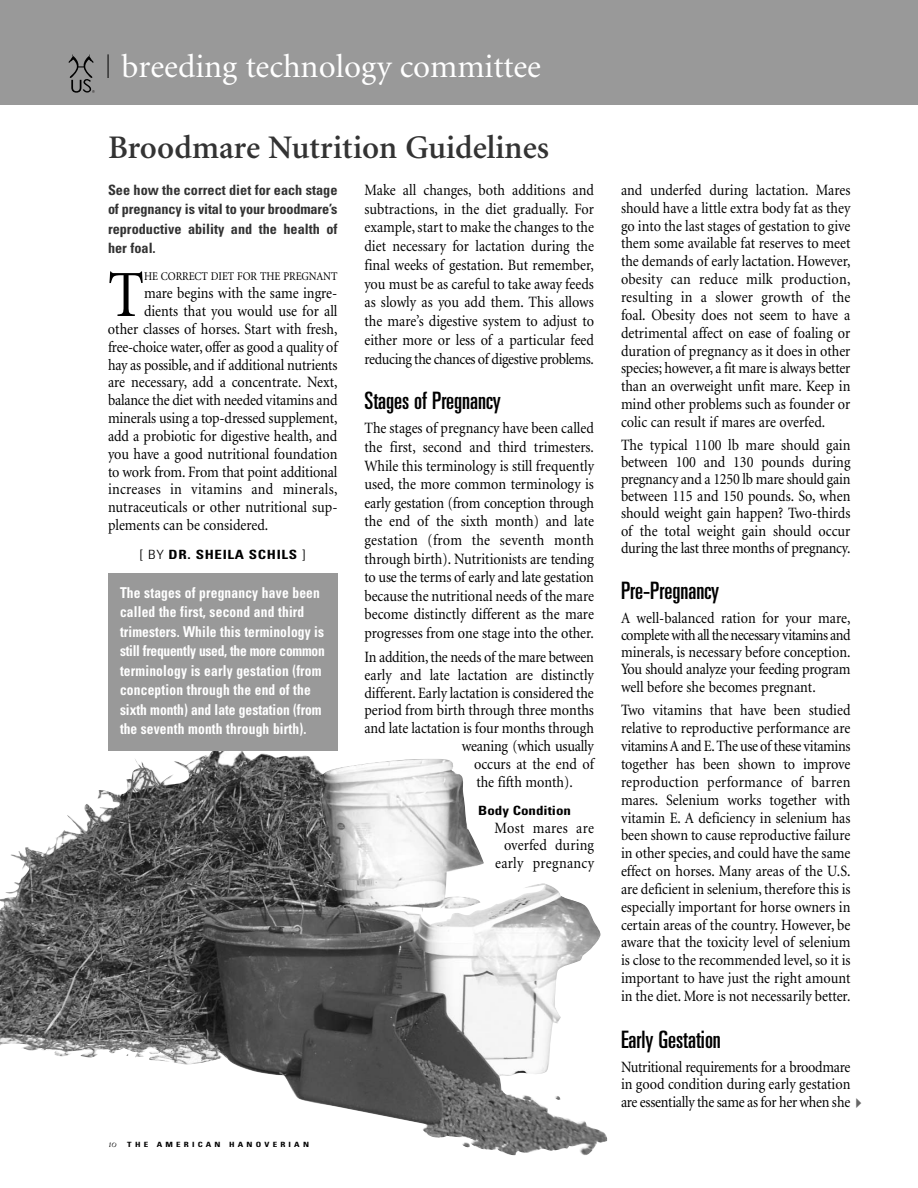
<style>
.page{position:relative;width:918px;height:1188px;background:#fff}
.page>*{position:absolute;margin:0;border:0;box-sizing:border-box;transform-origin:0 0}
.t1{font:66px "Minion";color:#000;scale:.9 1}
.t2{font:600 33px "Minion";color:#333}
.t3{font:33px "Minion";color:#fff}
.t4{font:ultra-condensed 24px "Univers";color:#000}
.t5{font:15.75px/17.9px "Minion";color:#000;text-align:justify;scale:.9 1}
.t6{font:15.75px "Minion";color:#000;scale:.89 1}
.t7{font:15.75px "Minion";letter-spacing:-.02em;color:#000;scale:.9 1}
.t8{font:15.75px "Minion";letter-spacing:.02em;color:#000;scale:.9 1}
.t9{font:700 condensed 15px/19.5px "Univers";letter-spacing:.015em;color:#fff;scale:.9 1}
.t10{font:700 condensed 14.25px/19.5px "Univers";color:#333;text-align:justify}
.t11{font:700 condensed 12.75px "Univers";letter-spacing:.045em;color:#000;scale:1.18 1}
.t12{font:700 condensed 12.75px "Univers";color:#000;scale:1.18 1}
.t13{font:11.85px "Minion";letter-spacing:-.005em;color:#000;scale:.9 1}
.t14{font:700 condensed 7.2px "Univers";letter-spacing:.355em;color:#000;scale:1.25 1}
.s1{color:#fff}
.s2{font-weight:300}
</style>
<div class="page">
<div style="left:0;top:0;width:918px;height:105px;background:#999"></div>
<svg style="left:69px;top:54px;width:25px;height:39px"></svg>
<svg style="left:108px;top:54px;width:1px;height:24px"></svg>
<img style="left:0;top:751px;width:601px;height:347px">
<div style="left:108px;top:574px;width:230px;height:177px;background:#999"></div>
<h2 class="t3" style="left:122px;top:54px;width:421px">breeding technology committee</h2>
<h2 class="t2" style="left:108px;top:135px;width:443px">Broodmare Nutrition Guidelines</h2>
<p class="t10" style="left:108px;top:182px;width:231px">See how the correct diet for each stage of pregnancy is vital to your broodmare’s reproductive ability and the health of her foal.</p>
<h1 class="t1" style="left:108px;top:269px;width:42px">T</h1>
<p class="t13" style="left:144px;top:272px;width:217px">HE CORRECT DIET FOR THE PREGNANT</p>
<p class="t5" style="left:364px;top:182px;width:257px;line-height:18.8px">Make all changes, both additions and subtractions, in the diet gradually. For example, start to make the changes to the diet necessary for lactation during the final weeks of gestation. But remember, you must be as careful to take away feeds as slowly as you add them. This allows the mare’s digestive system to adjust to either more or less of a particular feed reducing the chances of digestive problems.</p>
<h3 class="t4" style="left:364px;top:391px;width:138px">Stages of Pregnancy</h3>
<p class="t5" style="left:364px;top:420px;width:257px;line-height:18.6px">The stages of pregnancy have been called the first, second and third trimesters.<br>While this terminology is still frequently used, the more common terminology is early gestation (from conception through the end of the sixth month) and late gestation (from the seventh month through birth). Nutritionists are tending to use the terms of early and late gestation because the nutritional needs of the mare become distinctly different as the mare progresses from one stage into the other.</p>
<p class="t7" style="left:364px;top:651px;width:256px">In addition, the needs of the mare between</p>
<p class="t5" style="left:364px;top:667px;width:256px">early and late lactation are distinctly</p>
<p class="t5" style="left:364px;top:685px;width:256px">different. Early lactation is considered the</p>
<p class="t5" style="left:364px;top:703px;width:256px">period from birth through three months</p>
<p class="t5" style="left:364px;top:721px;width:256px">and late lactation is four months through</p>
<p class="t5" style="left:462px;top:738px;width:148px">weaning (which usually</p>
<p class="t5" style="left:474px;top:756px;width:135px">occurs at the end of</p>
<p class="t5" style="left:476px;top:774px;width:109px">the fifth month).</p>
<p class="t12" style="left:478px;top:806px;width:80px">Body Condition</p>
<p class="t5" style="left:494px;top:820px;width:113px">Most mares are <span class="s1">...</span>overfed during early pregnancy</p>
<p class="t5" style="left:144px;top:286px;width:216px">mare begins with the same ingre-</p>
<p class="t5" style="left:144px;top:303px;width:217px">dients that you would use for all</p>
<p class="t5" style="left:108px;top:321px;width:256px">other classes of horses. Start with fresh,</p>
<p class="t6" style="left:108px;top:341px;width:259px">free-choice water, offer as good a quality of</p>
<p class="t5" style="left:108px;top:357px;width:257px">hay as possible, and if additional nutrients</p>
<p class="t5" style="left:108px;top:375px;width:256px">are necessary, add a concentrate. Next,</p>
<p class="t5" style="left:108px;top:393px;width:257px">balance the diet with needed vitamins and</p>
<p class="t5" style="left:108px;top:410px;width:257px">minerals using a top-dressed supplement,</p>
<p class="t5" style="left:108px;top:428px;width:256px">add a probiotic for digestive health, and</p>
<p class="t5" style="left:108px;top:446px;width:256px">you have a good nutritional foundation</p>
<p class="t5" style="left:108px;top:464px;width:256px">to work from. From that point additional</p>
<p class="t8" style="left:108px;top:483px;width:257px">increases in vitamins and minerals,</p>
<p class="t5" style="left:108px;top:500px;width:257px">nutraceuticals or other nutritional sup-</p>
<p class="t5" style="left:108px;top:518px;width:180px">plements can be considered.</p>
<p class="t11" style="left:140px;top:550px;width:142px"><span class="s2">[ BY</span> DR. SHEILA SCHILS <span class="s2">]</span></p>
<p class="t9" style="left:120px;top:584px;width:229px">The stages of pregnancy have been called the first, second and third trimesters. While this terminology is still frequently used, the more common terminology is early gestation (from conception through the end of the sixth month) and late gestation (from the seventh month through birth).</p>
<p class="t14" style="left:127px;top:1142px;width:147px">THE AMERICAN HANOVERIAN</p>
<p class="t5" style="left:621px;top:182px;width:257px">and underfed during lactation. Mares should have a little extra body fat as they go into the last stages of gestation to give them some available fat reserves to meet the demands of early lactation. However, obesity can reduce milk production, resulting in a slower growth of the foal. Obesity does not seem to have a detrimental affect on ease of foaling or duration of pregnancy as it does in other species; however, a fit mare is always better than an overweight unfit mare. Keep in mind other problems such as founder or colic can result if mares are overfed.</p>
<p class="t5" style="left:621px;top:438px;width:257px;line-height:17.1px">The typical 1100 lb mare should gain between 100 and 130 pounds during pregnancy and a 1250 lb mare should gain between 115 and 150 pounds. So, when should weight gain happen? Two-thirds of the total weight gain should occur during the last three months of pregnancy.</p>
<h3 class="t4" style="left:621px;top:582px;width:100px">Pre-Pregnancy</h3>
<p class="t5" style="left:621px;top:610px;width:257px;line-height:17.2px">A well-balanced ration for your mare, complete with all the necessary vitamins and minerals, is necessary before conception.<br>You should analyze your feeding program well before she becomes pregnant.</p>
<p class="t5" style="left:621px;top:703px;width:257px">Two vitamins that have been studied relative to reproductive performance are vitamins A and E. The use of these vitamins together has been shown to improve reproduction performance of barren mares. Selenium works together with vitamin E. A deficiency in selenium has been shown to cause reproductive failure in other species, and could have the same effect on horses. Many areas of the U.S. are deficient in selenium, therefore this is especially important for horse owners in certain areas of the country. However, be aware that the toxicity level of selenium is close to the recommended level, so it is important to have just the right amount in the diet. More is not necessarily better.</p>
<h3 class="t4" style="left:621px;top:1031px;width:101px">Early Gestation</h3>
<p class="t5" style="left:621px;top:1059px;width:257px">Nutritional requirements for a broodmare in good condition during early gestation are essentially the same as for her when she</p>
</div>
